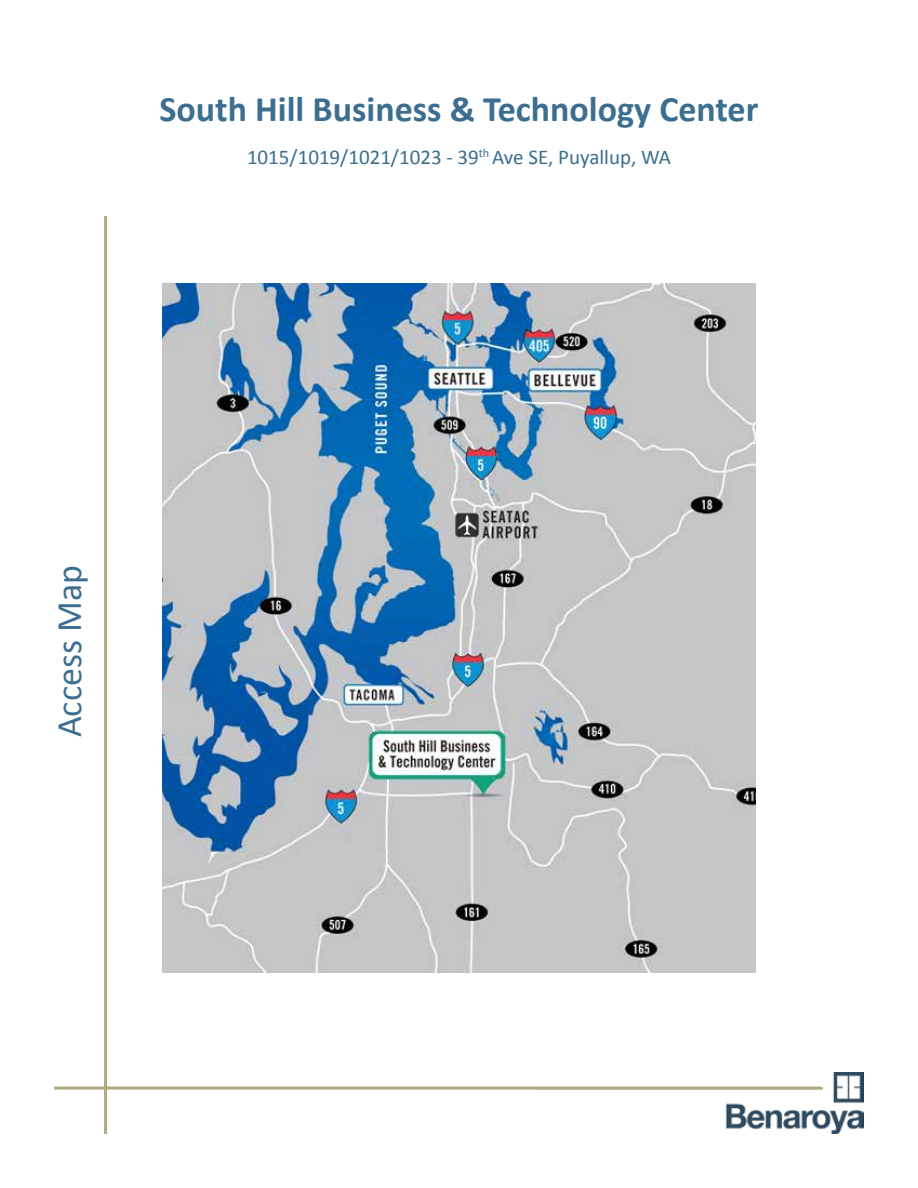
<style>
.page{position:relative;width:918px;height:1188px;background:#fff}
.page>*{position:absolute;margin:0;border:0;box-sizing:border-box;transform-origin:0 0}
.t1{font:700 36px "Calibri";color:#3b6e8f}
.t2{font:36px "Calibri";color:#3b6e8f}
.t3{font:21px "Calibri";color:#3b6e8f}
</style>
<div class="page">
<hr style="left:104px;top:216px;width:3px;height:918px;background:#b3a97e">
<img style="left:536px;top:1073px;width:328px;height:61px">
<hr style="left:54px;top:1087px;width:767px;height:3px;background:#b3a97e">
<img style="left:162px;top:283px;width:594px;height:689px">
<h1 class="t1" style="left:160px;top:86px;width:600px">South Hill Business &amp; Technology Center</h1>
<p class="t3" style="left:247px;top:144px;width:425px">1015/1019/1021/1023 - 39<sup>th</sup> Ave SE, Puyallup, WA</p>
<h1 class="t2" style="left:46px;top:737px;width:174px;rotate:-90deg">Access Map</h1>
</div>
